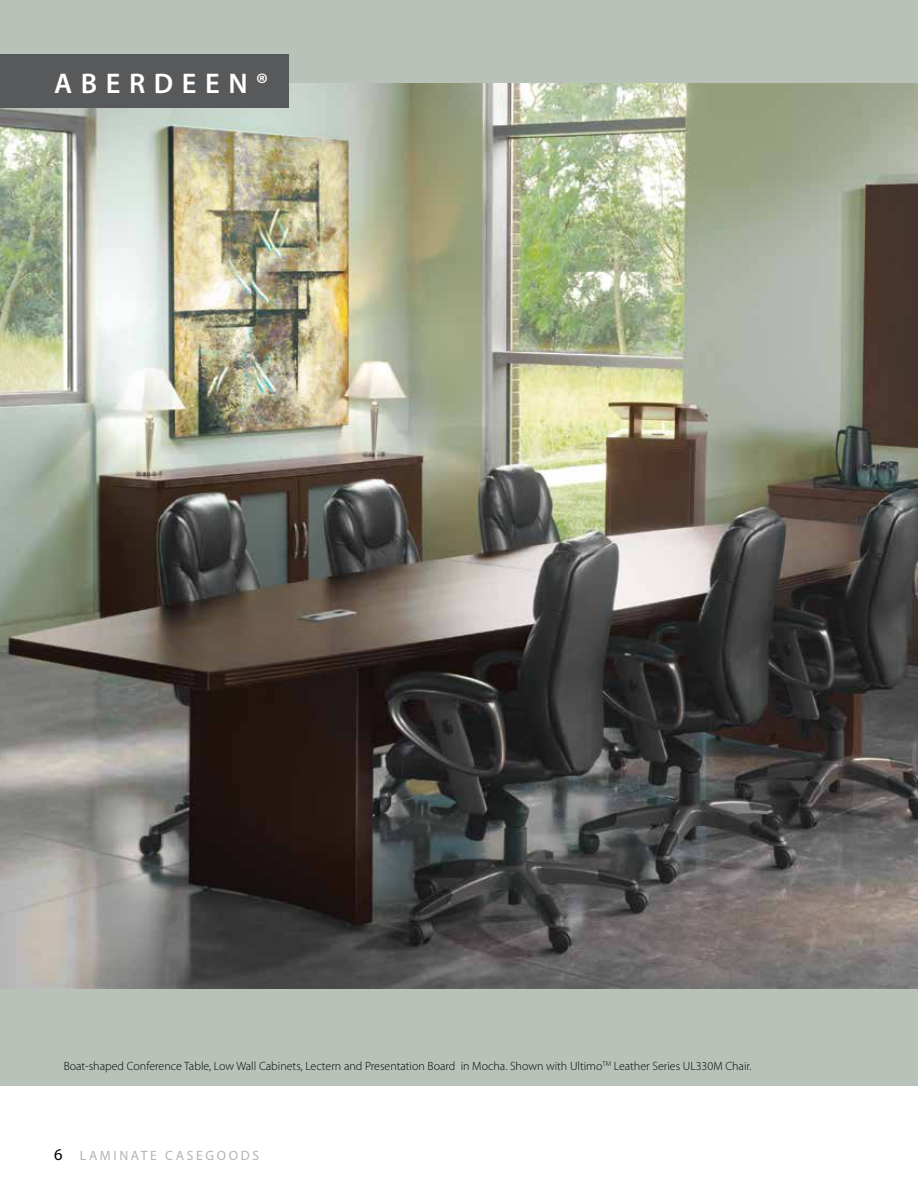
<style>
.page{position:relative;width:918px;height:1188px;background:#fff}
.page>*{position:absolute;margin:0;border:0;box-sizing:border-box;transform-origin:0 0}
.t1{font:600 28.5px "Myriad Pro";letter-spacing:.3em;color:#fff}
.t2{font:13.5px "Myriad Pro";letter-spacing:.2em;color:#b1b4b6}
.t3{font:300 12px "Myriad Pro";color:#000}
.s1{font-size:16.5px;color:#000}
</style>
<div class="page">
<div style="left:0;top:0;width:918px;height:1085px;background:#b9c2b9"></div>
<img style="left:0;top:83px;width:918px;height:906px">
<div style="left:0;top:54px;width:288px;height:54px;background:#58595b"></div>
<h1 class="t1" style="left:54px;top:65px;width:216px">ABERDEEN®</h1>
<p class="t3" style="left:64px;top:1059px;width:689px">Boat-shaped Conference Table, Low Wall Cabinets, Lectern and Presentation Board in Mocha. Shown with Ultimo<sup>TM</sup> Leather Series UL330M Chair.</p>
<p class="t2" style="left:54px;top:1147px;width:207px"><span class="s1">6</span> LAMINATE CASEGOODS</p>
</div>
